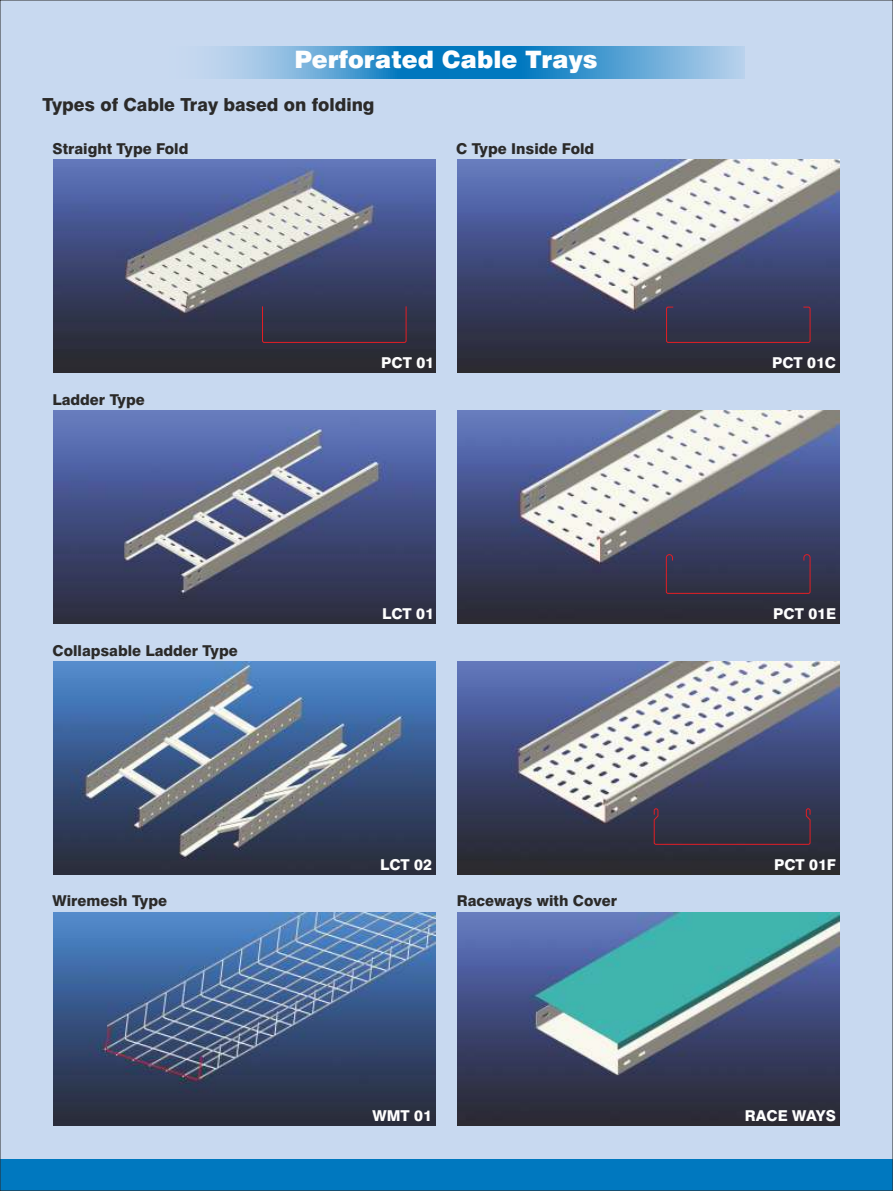
<style>
.page{position:relative;width:893px;height:1191px;background:#c8d9f0}
.page>*{position:absolute;margin:0;border:0;box-sizing:border-box;transform-origin:0 0}
.t1{font:900 24px "Swiss 721 BT";color:#fefefe}
.t2{font:800 18px "Swiss 721 BT";color:#2b2a29}
.t3{font:800 15px "Swiss 721 BT";color:#2b2a29}
.t4{font:800 15px "Swiss 721 BT";color:#fefefe}
</style>
<div class="page">
<div style="left:0;top:1159px;width:893px;height:32px;background:#0078bf"></div>
<svg style="left:214px;top:46px;width:530px;height:32px;background:#4f9ed2"></svg>
<img style="left:53px;top:159px;width:383px;height:213px">
<svg style="left:262px;top:305px;width:145px;height:38px;background:#353145"></svg>
<img style="left:457px;top:912px;width:383px;height:213px">
<img style="left:457px;top:410px;width:383px;height:213px">
<svg style="left:665px;top:553px;width:146px;height:41px;background:#38344d"></svg>
<img style="left:457px;top:661px;width:383px;height:213px">
<svg style="left:653px;top:808px;width:158px;height:37px;background:#353145"></svg>
<img style="left:53px;top:912px;width:383px;height:213px">
<img style="left:53px;top:661px;width:383px;height:213px">
<img style="left:53px;top:410px;width:383px;height:213px">
<img style="left:457px;top:159px;width:383px;height:213px">
<div style="left:666px;top:307px;width:144px;height:36px;border:1px solid #e31e24;border-radius:2px"></div>
<h1 class="t1" style="left:294px;top:50px;width:305px">Perforated Cable Trays</h1>
<p class="t2" style="left:43px;top:97px;width:334px">Types of Cable Tray based on folding</p>
<p class="t3" style="left:53px;top:142px;width:137px">Straight Type Fold</p>
<p class="t3" style="left:456px;top:142px;width:140px">C Type Inside Fold</p>
<p class="t3" style="left:53px;top:393px;width:94px">Ladder Type</p>
<p class="t3" style="left:53px;top:644px;width:187px">Collapsable Ladder Type</p>
<p class="t4" style="left:381px;top:356px;width:54px">PCT 01</p>
<p class="t4" style="left:382px;top:607px;width:53px">LCT 01</p>
<p class="t4" style="left:380px;top:858px;width:53px">LCT 02</p>
<p class="t3" style="left:53px;top:895px;width:116px">Wiremesh Type</p>
<p class="t3" style="left:457px;top:895px;width:162px">Raceways with Cover</p>
<p class="t4" style="left:372px;top:1109px;width:61px">WMT 01</p>
<p class="t4" style="left:772px;top:356px;width:66px">PCT 01C</p>
<p class="t4" style="left:773px;top:607px;width:64px">PCT 01E</p>
<p class="t4" style="left:774px;top:858px;width:64px">PCT 01F</p>
<p class="t4" style="left:745px;top:1109px;width:93px">RACE WAYS</p>
</div>
